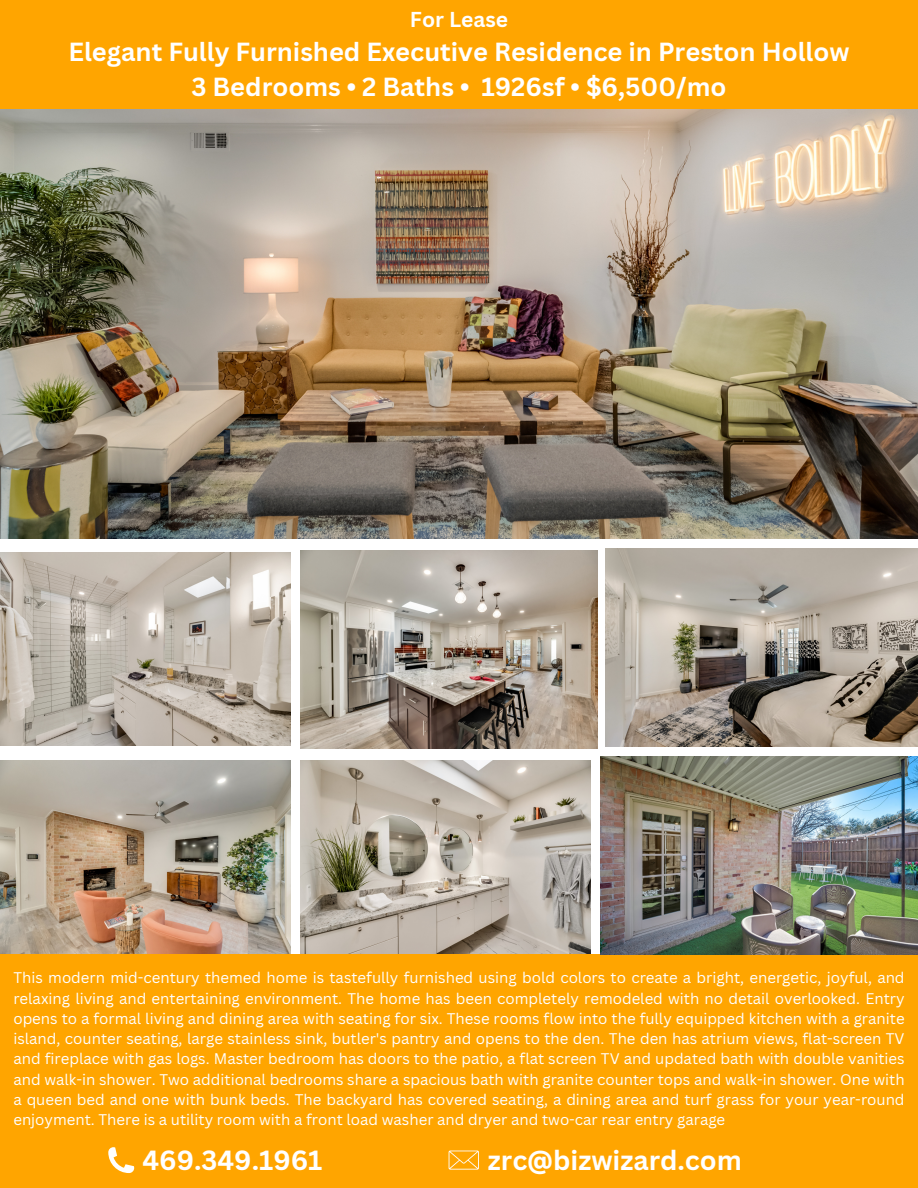
<style>
.page{position:relative;width:918px;height:1188px;background:#fff}
.page>*{position:absolute;margin:0;border:0;box-sizing:border-box;transform-origin:0 0}
.t1{font:700 27px "Canva Sans";color:#fff}
.t2{font:700 25.5px "Canva Sans";color:#fff}
.t3{font:700 21px "Canva Sans";color:#fff}
.t4{font:15px/20.2px "Canva Sans";color:#fff;text-align:justify}
</style>
<div class="page">
<img style="left:0;top:109px;width:918px;height:429px">
<div style="left:0;top:0;width:918px;height:109px;background:#ffa500"></div>
<img style="left:300px;top:550px;width:297px;height:198px">
<img style="left:606px;top:548px;width:311px;height:198px">
<img style="left:0;top:552px;width:290px;height:194px">
<img style="left:0;top:761px;width:290px;height:193px">
<img style="left:300px;top:761px;width:291px;height:193px">
<div style="left:0;top:955px;width:918px;height:233px;background:#ffa500"></div>
<img style="left:600px;top:756px;width:318px;height:198px">
<svg style="left:108px;top:1147px;width:26px;height:26px"></svg>
<svg style="left:449px;top:1151px;width:30px;height:19px"></svg>
<p class="t3" style="left:410px;top:4px;width:100px">For Lease</p>
<p class="t2" style="left:68px;top:34px;width:783px">Elegant Fully Furnished Executive Residence in Preston Hollow</p>
<p class="t2" style="left:191px;top:69px;width:537px">3 Bedrooms • 2 Baths • 1926sf • $6,500/mo</p>
<p class="t4" style="left:13px;top:968px;width:893px">This modern mid-century themed home is tastefully furnished using bold colors to create a bright, energetic, joyful, and relaxing living and entertaining environment. The home has been completely remodeled with no detail overlooked. Entry opens to a formal living and dining area with seating for six. These rooms flow into the fully equipped kitchen with a granite island, counter seating, large stainless sink, butler's pantry and opens to the den. The den has atrium views, flat-screen TV and fireplace with gas logs. Master bedroom has doors to the patio, a flat screen TV and updated bath with double vanities and walk-in shower. Two additional bedrooms share a spacious bath with granite counter tops and walk-in shower. One with a queen bed and one with bunk beds. The backyard has covered seating, a dining area and turf grass for your year-round enjoyment. There is a utility room with a front load washer and dryer and two-car rear entry garage</p>
<p class="t1" style="left:142px;top:1141px;width:182px">469.349.1961</p>
<p class="t1" style="left:488px;top:1141px;width:255px">zrc@bizwizard.com</p>
</div>
